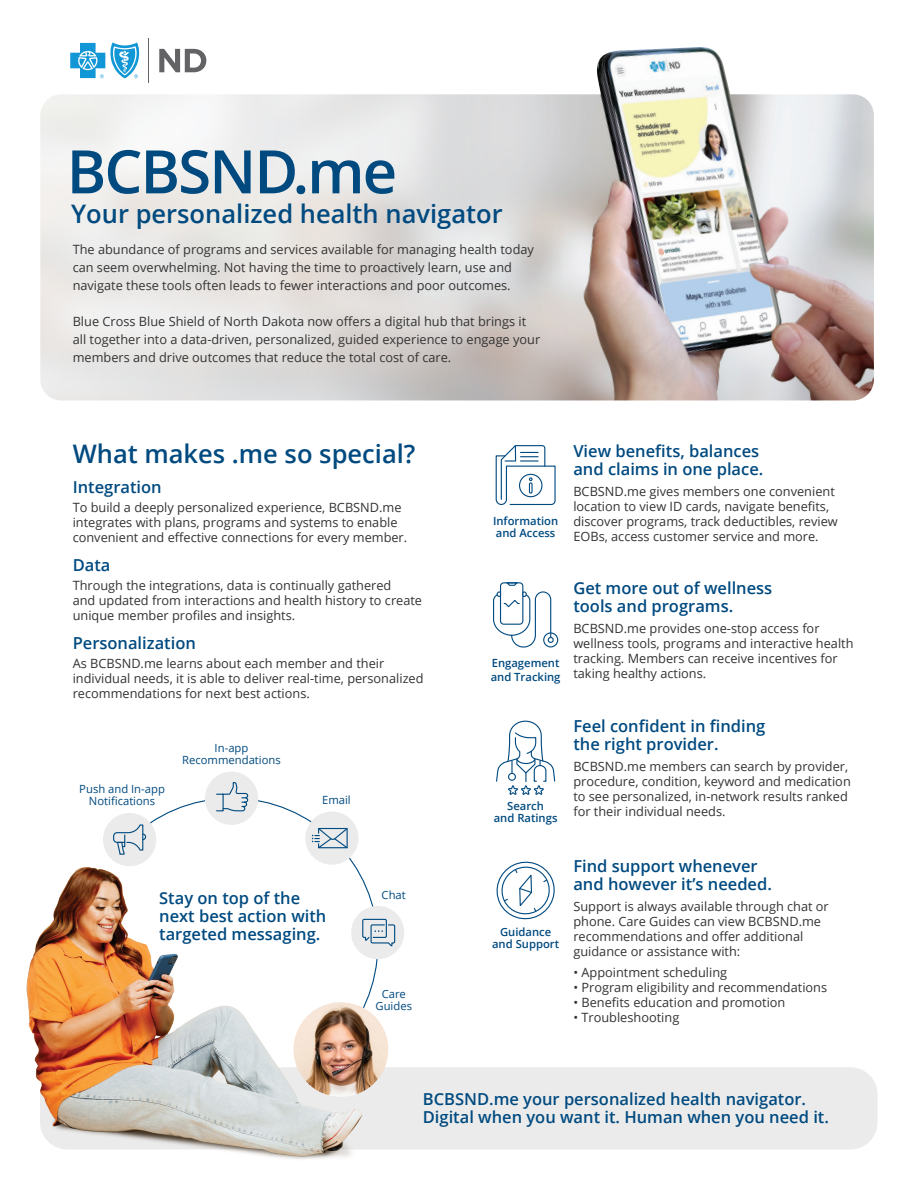
<style>
.page{position:relative;width:918px;height:1188px;background:#fff}
.page>*{position:absolute;margin:0;border:0;box-sizing:border-box;transform-origin:0 0}
.t1{font:600 60px "Open Sans";letter-spacing:-.03em;color:#004a80}
.t2{font:600 25.5px "Open Sans";color:#004a80}
.t3{font:600 16.5px/18px "Open Sans";color:#004a80}
.t4{font:12.75px/15px "Open Sans";color:#333}
.t5{font:600 11.25px/12px "Open Sans";color:#004a80}
.t6{font:11.25px/12px "Open Sans";color:#004a80;text-align:center}
</style>
<div class="page">
<img style="left:80px;top:47px;width:794px;height:353px">
<svg style="left:40px;top:92px;width:549px;height:309px;background:#e2e0de"></svg>
<svg style="left:159px;top:49px;width:47px;height:23px"></svg>
<hr style="left:148px;top:38px;width:1px;height:45px;background:#636366">
<svg style="left:70px;top:42px;width:70px;height:36px"></svg>
<svg style="left:495px;top:445px;width:61px;height:61px"></svg>
<div style="left:543px;top:632px;width:15px;height:15px;border:1px solid #004a80;border-radius:50%"></div>
<svg style="left:493px;top:582px;width:61px;height:66px"></svg>
<svg style="left:496px;top:720px;width:60px;height:75px"></svg>
<div style="left:508px;top:773px;width:8px;height:8px;border:1px solid #004a80;border-radius:50%"></div>
<svg style="left:496px;top:861px;width:59px;height:59px"></svg>
<div style="left:103px;top:813px;width:53px;height:53px;background:#ebebeb;border-radius:50%"></div>
<svg style="left:135px;top:824px;width:9px;height:6px"></svg>
<div style="left:305px;top:812px;width:54px;height:53px;background:#ebebeb;border-radius:50%"></div>
<svg style="left:318px;top:827px;width:30px;height:3px"></svg>
<div style="left:205px;top:772px;width:53px;height:53px;background:#ebebeb;border-radius:50%"></div>
<svg style="left:221px;top:776px;width:28px;height:36px"></svg>
<div style="left:40px;top:1067px;width:838px;height:82px;background:#ebebeb;border-radius:27px"></div>
<img style="left:26px;top:830px;width:378px;height:329px">
<img style="left:294px;top:1002px;width:94px;height:95px;border-radius:47px">
<p class="t1" style="left:67px;top:130px;width:332px">BCBSND.me</p>
<p class="t2" style="left:71px;top:196px;width:433px">Your personalized health navigator</p>
<p class="t4" style="left:73px;top:240px;width:463px;line-height:18px">The abundance of programs and services available for managing health today can seem overwhelming. Not having the time to proactively learn, use and navigate these tools often leads to fewer interactions and poor outcomes.</p>
<p class="t4" style="left:73px;top:313px;width:469px;line-height:18px">Blue Cross Blue Shield of North Dakota now offers a digital hub that brings it all together into a data-driven, personalized, guided experience to engage your members and drive outcomes that reduce the total cost of care.</p>
<p class="t2" style="left:73px;top:437px;width:344px">What makes .me so special?</p>
<p class="t3" style="left:73px;top:477px;width:91px">Integration</p>
<p class="t4" style="left:73px;top:500px;width:336px">To build a deeply personalized experience, BCBSND.me integrates with plans, programs and systems to enable convenient and effective connections for every member.</p>
<p class="t3" style="left:73px;top:555px;width:39px">Data</p>
<p class="t4" style="left:73px;top:578px;width:351px">Through the integrations, data is continually gathered<br>and updated from interactions and health history to create unique member profiles and insights.</p>
<p class="t3" style="left:73px;top:633px;width:125px">Personalization</p>
<p class="t4" style="left:73px;top:656px;width:352px">As BCBSND.me learns about each member and their individual needs, it is able to deliver real-time, personalized recommendations for next best actions.</p>
<p class="t6" style="left:79px;top:783px;width:87px">Push and In-app<br>Notifications</p>
<p class="t6" style="left:182px;top:742px;width:100px">In-app<br>Recommendations</p>
<p class="t6" style="left:322px;top:793px;width:30px">Email</p>
<p class="t3" style="left:159px;top:889px;width:169px">Stay on top of the next best action with targeted messaging.</p>
<p class="t6" style="left:382px;top:889px;width:26px">Chat</p>
<p class="t6" style="left:376px;top:987px;width:38px">Care<br>Guides</p>
<p class="t5" style="left:493px;top:515px;width:67px">Information and Access</p>
<p class="t3" style="left:573px;top:441px;width:192px">View benefits, balances and claims in one place.</p>
<p class="t4" style="left:573px;top:483px;width:266px">BCBSND.me gives members one convenient location to view ID cards, navigate benefits, discover programs, track deductibles, review EOBs, access customer service and more.</p>
<p class="t5" style="left:491px;top:656px;width:71px;line-height:13.5px">Engagement and Tracking</p>
<p class="t3" style="left:573px;top:578px;width:200px">Get more out of wellness tools and programs.</p>
<p class="t4" style="left:573px;top:620px;width:282px">BCBSND.me provides one-stop access for wellness tools, programs and interactive health tracking. Members can receive incentives for taking healthy actions.</p>
<p class="t5" style="left:494px;top:800px;width:65px;text-align:center">Search<br>and Ratings</p>
<p class="t5" style="left:492px;top:926px;width:69px;text-align:center">Guidance and Support</p>
<p class="t3" style="left:573px;top:716px;width:194px">Feel confident in finding the right provider.</p>
<p class="t4" style="left:573px;top:758px;width:279px">BCBSND.me members can search by provider, procedure, condition, keyword and medication to see personalized, in-network results ranked for their individual needs.</p>
<p class="t3" style="left:573px;top:857px;width:200px">Find support whenever and however it’s needed.</p>
<p class="t4" style="left:573px;top:898px;width:257px">Support is always available through chat or phone. Care Guides can view BCBSND.me recommendations and offer additional guidance or assistance with:</p>
<p class="t4" style="left:573px;top:964px;width:155px">• Appointment scheduling</p>
<p class="t4" style="left:573px;top:979px;width:255px">• Program eligibility and recommendations</p>
<p class="t4" style="left:573px;top:994px;width:214px">• Benefits education and promotion</p>
<p class="t4" style="left:573px;top:1009px;width:107px">• Troubleshooting</p>
<p class="t3" style="left:423px;top:1090px;width:408px">BCBSND.me your personalized health navigator.<br>Digital when you want it. Human when you need it.</p>
</div>
